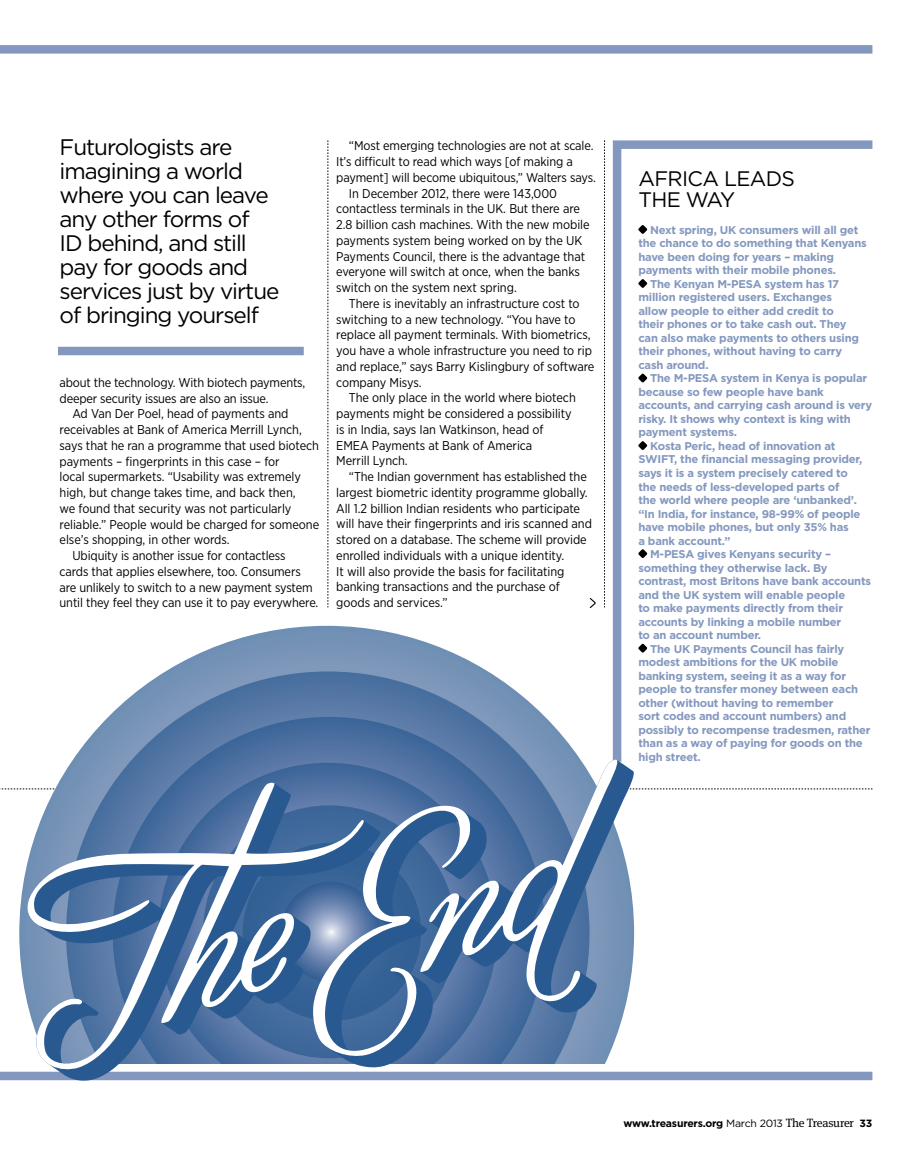
<style>
.page{position:relative;width:915px;height:1170px;background:#fff}
.page>*{position:absolute;margin:0;border:0;box-sizing:border-box;transform-origin:0 0}
.t1{font:22.5px/24px "Gotham";letter-spacing:-.045em;color:#000}
.t2{font:21px/21px "Gotham";letter-spacing:-.03em;color:#000}
.t3{font:12.75px/15.8px "Gotham Narrow";letter-spacing:-.005em;color:#000}
.t4{font:700 11.25px "Gotham";letter-spacing:-.02em;color:#8498bf}
.t5{font:700 10.5px "Gotham";letter-spacing:-.025em;color:#000}
.s1{font-weight:400}
.s2{font-family:"Meta Serif";font-weight:400;font-size:12px}
</style>
<div class="page">
<div style="left:0;top:45px;width:872px;height:9px;background:#8498bf"></div>
<svg style="left:0;top:788px;width:19px;height:1px"></svg>
<svg style="left:327px;top:140px;width:1px;height:467px"></svg>
<svg style="left:604px;top:140px;width:1px;height:467px"></svg>
<svg style="left:612px;top:140px;width:261px;height:509px"></svg>
<svg style="left:637px;top:224px;width:10px;height:10px"></svg>
<svg style="left:637px;top:278px;width:10px;height:10px"></svg>
<svg style="left:637px;top:373px;width:10px;height:10px"></svg>
<svg style="left:637px;top:440px;width:10px;height:10px"></svg>
<svg style="left:637px;top:548px;width:10px;height:10px"></svg>
<svg style="left:637px;top:643px;width:10px;height:10px"></svg>
<svg style="left:19px;top:625px;width:615px;height:456px"></svg>
<svg style="left:66px;top:671px;width:523px;height:393px"></svg>
<svg style="left:113px;top:716px;width:432px;height:433px;background:#4a6e9f"></svg>
<svg style="left:158px;top:762px;width:339px;height:339px;background:#446a9c"></svg>
<div style="left:58px;top:347px;width:245px;height:8px;background:#8498bf"></div>
<svg style="left:589px;top:598px;width:6px;height:10px"></svg>
<div style="left:0;top:1064px;width:617px;height:105px;background:#fff"></div>
<div style="left:0;top:1071px;width:872px;height:9px;background:#8498bf"></div>
<svg style="left:26px;top:782px;width:354px;height:299px"></svg>
<svg style="left:364px;top:1013px;width:122px;height:56px"></svg>
<svg style="left:471px;top:759px;width:162px;height:254px"></svg>
<svg style="left:26px;top:782px;width:338px;height:291px"></svg>
<svg style="left:312px;top:804px;width:159px;height:254px;background:#5a7da9"></svg>
<svg style="left:418px;top:759px;width:201px;height:243px;background:#6384ad"></svg>
<svg style="left:629px;top:788px;width:243px;height:1px"></svg>
<h1 class="t1" style="left:60px;top:134px;width:221px">Futurologists are imagining a world where you can leave any other forms of<br>ID behind, and still pay for goods and services just by virtue of bringing yourself</h1>
<p class="t3" style="left:60px;top:374px;width:247px">about the technology. With biotech payments, deeper security issues are also an issue.</p>
<p class="t3" style="left:72px;top:405px;width:217px">Ad Van Der Poel, head of payments and</p>
<p class="t3" style="left:60px;top:421px;width:244px">receivables at Bank of America Merrill Lynch,</p>
<p class="t3" style="left:60px;top:437px;width:261px">says that he ran a programme that used biotech</p>
<p class="t3" style="left:60px;top:453px;width:222px">payments – fingerprints in this case – for</p>
<p class="t3" style="left:60px;top:468px;width:243px">local supermarkets. “Usability was extremely</p>
<p class="t3" style="left:60px;top:484px;width:237px">high, but change takes time, and back then,</p>
<p class="t3" style="left:60px;top:500px;width:233px">we found that security was not particularly</p>
<p class="t3" style="left:60px;top:516px;width:261px">reliable.” People would be charged for someone</p>
<p class="t3" style="left:60px;top:531px;width:171px">else’s shopping, in other words.</p>
<p class="t3" style="left:72px;top:547px;width:215px">Ubiquity is another issue for contactless</p>
<p class="t3" style="left:60px;top:563px;width:243px">cards that applies elsewhere, too. Consumers</p>
<p class="t3" style="left:60px;top:579px;width:254px">are unlikely to switch to a new payment system</p>
<p class="t3" style="left:60px;top:594px;width:260px">until they feel they can use it to pay everywhere.</p>
<p class="t3" style="left:349px;top:138px;width:246px">“Most emerging technologies are not at scale.</p>
<p class="t3" style="left:336px;top:153px;width:238px">It’s difficult to read which ways [of making a</p>
<p class="t3" style="left:336px;top:169px;width:261px">payment] will become ubiquitous,” Walters says.</p>
<p class="t3" style="left:349px;top:185px;width:209px">In December 2012, there were 143,000</p>
<p class="t3" style="left:336px;top:201px;width:245px">contactless terminals in the UK. But there are</p>
<p class="t3" style="left:336px;top:216px;width:255px">2.8 billion cash machines. With the new mobile</p>
<p class="t3" style="left:336px;top:232px;width:247px">payments system being worked on by the UK</p>
<p class="t3" style="left:336px;top:248px;width:250px">Payments Council, there is the advantage that</p>
<p class="t3" style="left:336px;top:264px;width:245px">everyone will switch at once, when the banks</p>
<p class="t3" style="left:336px;top:279px;width:182px">switch on the system next spring.</p>
<p class="t3" style="left:349px;top:295px;width:232px">There is inevitably an infrastructure cost to</p>
<p class="t3" style="left:336px;top:311px;width:241px">switching to a new technology. “You have to</p>
<p class="t3" style="left:336px;top:327px;width:256px">replace all payment terminals. With biometrics,</p>
<p class="t3" style="left:336px;top:342px;width:257px">you have a whole infrastructure you need to rip</p>
<p class="t3" style="left:336px;top:358px;width:259px">and replace,” says Barry Kislingbury of software</p>
<p class="t3" style="left:336px;top:374px;width:87px">company Misys.</p>
<p class="t3" style="left:349px;top:390px;width:228px">The only place in the world where biotech</p>
<p class="t3" style="left:336px;top:405px;width:237px">payments might be considered a possibility</p>
<p class="t3" style="left:336px;top:421px;width:209px">is in India, says Ian Watkinson, head of</p>
<p class="t3" style="left:336px;top:437px;width:197px">EMEA Payments at Bank of America</p>
<p class="t3" style="left:336px;top:453px;width:73px">Merrill Lynch.</p>
<p class="t3" style="left:349px;top:468px;width:239px">“The Indian government has established the</p>
<p class="t3" style="left:336px;top:484px;width:253px">largest biometric identity programme globally.</p>
<p class="t3" style="left:336px;top:500px;width:245px">All 1.2 billion Indian residents who participate</p>
<p class="t3" style="left:336px;top:516px;width:257px">will have their fingerprints and iris scanned and</p>
<p class="t3" style="left:336px;top:531px;width:252px">stored on a database. The scheme will provide</p>
<p class="t3" style="left:336px;top:547px;width:229px">enrolled individuals with a unique identity.</p>
<p class="t3" style="left:336px;top:563px;width:230px">It will also provide the basis for facilitating</p>
<p class="t3" style="left:336px;top:579px;width:225px">banking transactions and the purchase of</p>
<p class="t3" style="left:336px;top:594px;width:113px">goods and services.”</p>
<h2 class="t2" style="left:638px;top:168px;width:158px">africa leads the way</h2>
<p class="t4" style="left:650px;top:222px;width:210px">Next spring, UK consumers will all get</p>
<p class="t4" style="left:638px;top:236px;width:230px">the chance to do something that Kenyans</p>
<p class="t4" style="left:638px;top:249px;width:197px">have been doing for years – making</p>
<p class="t4" style="left:638px;top:263px;width:199px">payments with their mobile phones.</p>
<p class="t4" style="left:650px;top:276px;width:190px">The Kenyan M -pesa system has 17</p>
<p class="t4" style="left:638px;top:290px;width:195px">million registered users. Exchanges</p>
<p class="t4" style="left:638px;top:303px;width:197px">allow people to either add credit to</p>
<p class="t4" style="left:638px;top:317px;width:210px">their phones or to take cash out. They</p>
<p class="t4" style="left:638px;top:330px;width:222px">can also make payments to others using</p>
<p class="t4" style="left:638px;top:344px;width:205px">their phones, without having to carry</p>
<p class="t4" style="left:638px;top:357px;width:72px">cash around.</p>
<p class="t4" style="left:650px;top:371px;width:218px">The M -pesa system in Kenya is popular</p>
<p class="t4" style="left:638px;top:384px;width:187px">because so few people have bank</p>
<p class="t4" style="left:638px;top:398px;width:235px">accounts, and carrying cash around is very</p>
<p class="t4" style="left:638px;top:411px;width:214px">risky. It shows why context is king with</p>
<p class="t4" style="left:638px;top:425px;width:100px">payment systems.</p>
<p class="t4" style="left:650px;top:438px;width:187px">Kosta Peric, head of innovation at</p>
<p class="t4" style="left:638px;top:452px;width:225px">SWIFT, the financial messaging provider,</p>
<p class="t4" style="left:638px;top:465px;width:211px">says it is a system precisely catered to</p>
<p class="t4" style="left:638px;top:479px;width:202px">the needs of less-developed parts of</p>
<p class="t4" style="left:638px;top:492px;width:220px">the world where people are ‘unbanked’.</p>
<p class="t4" style="left:638px;top:506px;width:223px">“I n I ndia, for instance, 98-99% of people</p>
<p class="t4" style="left:638px;top:519px;width:212px">have mobile phones, but only 35% has</p>
<p class="t4" style="left:638px;top:533px;width:94px">a bank account.”</p>
<p class="t4" style="left:650px;top:546px;width:182px">M -pesa gives Kenyans security –</p>
<p class="t4" style="left:638px;top:560px;width:191px">something they otherwise lack. By</p>
<p class="t4" style="left:638px;top:573px;width:234px">contrast, most Britons have bank accounts</p>
<p class="t4" style="left:638px;top:587px;width:208px">and the UK system will enable people</p>
<p class="t4" style="left:638px;top:600px;width:206px">to make payments directly from their</p>
<p class="t4" style="left:638px;top:614px;width:204px">accounts by linking a mobile number</p>
<p class="t4" style="left:638px;top:627px;width:124px">to an account number.</p>
<p class="t4" style="left:650px;top:641px;width:196px">The UK Payments Council has fairly</p>
<p class="t4" style="left:638px;top:654px;width:201px">modest ambitions for the UK mobile</p>
<p class="t4" style="left:638px;top:668px;width:209px">banking system, seeing it as a way for</p>
<p class="t4" style="left:638px;top:681px;width:221px">people to transfer money between each</p>
<p class="t4" style="left:638px;top:695px;width:197px">other (without having to remember</p>
<p class="t4" style="left:638px;top:708px;width:209px">sort codes and account numbers) and</p>
<p class="t4" style="left:638px;top:722px;width:233px">possibly to recompense tradesmen, rather</p>
<p class="t4" style="left:638px;top:735px;width:226px">than as a way of paying for goods on the</p>
<p class="t4" style="left:638px;top:749px;width:64px">high street.</p>
<p class="t5" style="left:623px;top:1116px;width:250px">www.treasurers.org <span class="s1">March 2013</span> <span class="s2">The Treasurer</span> 33</p>
</div>
